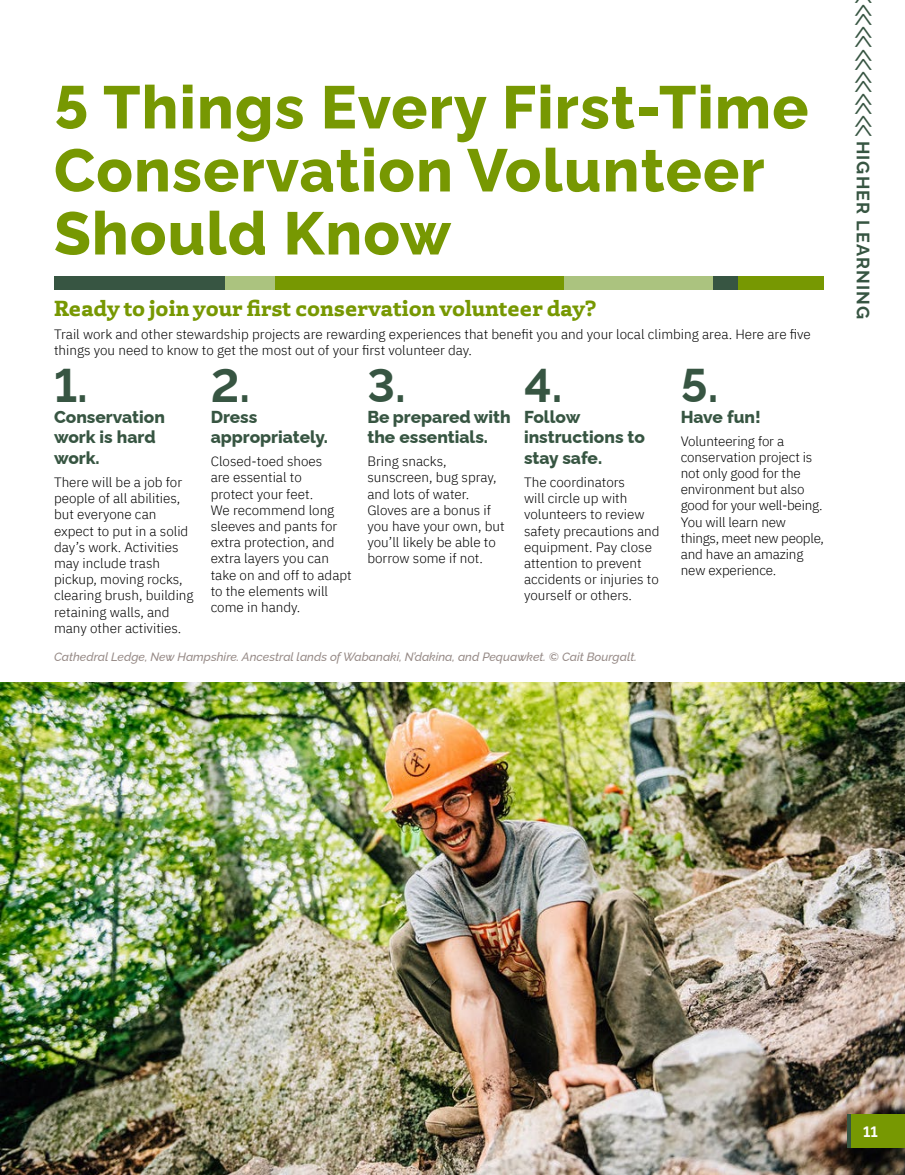
<style>
.page{position:relative;width:905px;height:1175px;background:#fff}
.page>*{position:absolute;margin:0;border:0;box-sizing:border-box;transform-origin:0 0}
.t1{font:800 60px/63px "Raleway";letter-spacing:.02em;color:#779802}
.t2{font:700 47.25px "Raleway";color:#375542}
.t3{font:300 45px "Raleway";color:#375542}
.t4{font:800 23.25px "Laski Slab";color:#779802}
.t5{font:700 18px "Raleway";letter-spacing:.06em;color:#375542}
.t6{font:800 17.25px/20.7px "Raleway";color:#375542}
.t7{font:700 15px "Raleway";color:#fff}
.t8{font:300 13.5px/16.2px "IBM Plex Sans";color:#000}
.t9{font:italic 500 12px "Raleway";color:#978b87}
</style>
<div class="page">
<div style="left:274px;top:276px;width:290px;height:13px;background:#779802"></div>
<div style="left:225px;top:276px;width:49px;height:13px;background:#abc37f"></div>
<div style="left:564px;top:276px;width:149px;height:13px;background:#abc37f"></div>
<div style="left:713px;top:276px;width:25px;height:13px;background:#375542"></div>
<div style="left:738px;top:276px;width:86px;height:13px;background:#779802"></div>
<div style="left:54px;top:276px;width:171px;height:13px;background:#375542"></div>
<img style="left:0;top:682px;width:904px;height:492px">
<div style="left:851px;top:1114px;width:53px;height:34px;background:#779802"></div>
<hr style="left:847px;top:1114px;width:3px;height:34px;background:#375542">
<h1 class="t1" style="left:54px;top:69px;width:756px">5 Things Every First-Time<br>Conservation Volunteer<br>Should Know</h1>
<h3 class="t4" style="left:54px;top:293px;width:544px">Ready to join your first conservation volunteer day?</h3>
<p class="t8" style="left:54px;top:325px;width:758px">Trail work and other stewardship projects are rewarding experiences that benefit you and your local climbing area. Here are five things you need to know to get the most out of your first volunteer day.</p>
<h2 class="t2" style="left:54px;top:347px;width:35px">1.</h2>
<p class="t6" style="left:54px;top:404px;width:112px">Conservation work is hard work.</p>
<p class="t8" style="left:54px;top:473px;width:141px">There will be a job for people of all abilities, but everyone can expect to put in a solid day’s work. Activities may include trash pickup, moving rocks, clearing brush, building retaining walls, and many other activities.</p>
<h2 class="t2" style="left:211px;top:347px;width:41px">2.</h2>
<p class="t6" style="left:211px;top:404px;width:119px">Dress appropriately.</p>
<p class="t8" style="left:211px;top:452px;width:142px">Closed-toed shoes<br>are essential to<br>protect your feet.<br>We recommend long sleeves and pants for extra protection, and extra layers you can take on and off to adapt to the elements will come in handy.</p>
<h2 class="t2" style="left:367px;top:347px;width:40px">3.</h2>
<p class="t6" style="left:367px;top:404px;width:145px">Be prepared with the essentials.</p>
<p class="t8" style="left:367px;top:452px;width:139px">Bring snacks, sunscreen, bug spray, and lots of water.<br>Gloves are a bonus if you have your own, but you’ll likely be able to borrow some if not.</p>
<h2 class="t2" style="left:524px;top:347px;width:40px">4.</h2>
<p class="t6" style="left:524px;top:404px;width:122px">Follow instructions to stay safe.</p>
<p class="t8" style="left:524px;top:473px;width:137px">The coordinators<br>will circle up with volunteers to review safety precautions and equipment. Pay close attention to prevent accidents or injuries to yourself or others.</p>
<h2 class="t2" style="left:680px;top:347px;width:39px">5.</h2>
<p class="t6" style="left:680px;top:404px;width:81px">Have fun!</p>
<p class="t8" style="left:680px;top:431px;width:145px">Volunteering for a conservation project is not only good for the environment but also good for your well-being.<br>You will learn new things, meet new people, and have an amazing new experience.</p>
<p class="t9" style="left:54px;top:647px;width:584px">Cathedral Ledge, New Hampshire. Ancestral lands of Wabanaki, N’dakina, and Pequawket. © Cait Bourgalt.</p>
<h3 class="t3" style="left:903px;top:3px;width:137px;rotate:90deg">««««««</h3>
<h3 class="t5" style="left:877px;top:141px;width:180px;rotate:90deg">HIGHER LEARNING</h3>
<p class="t7" style="left:863px;top:1119px;width:16px">11</p>
</div>
